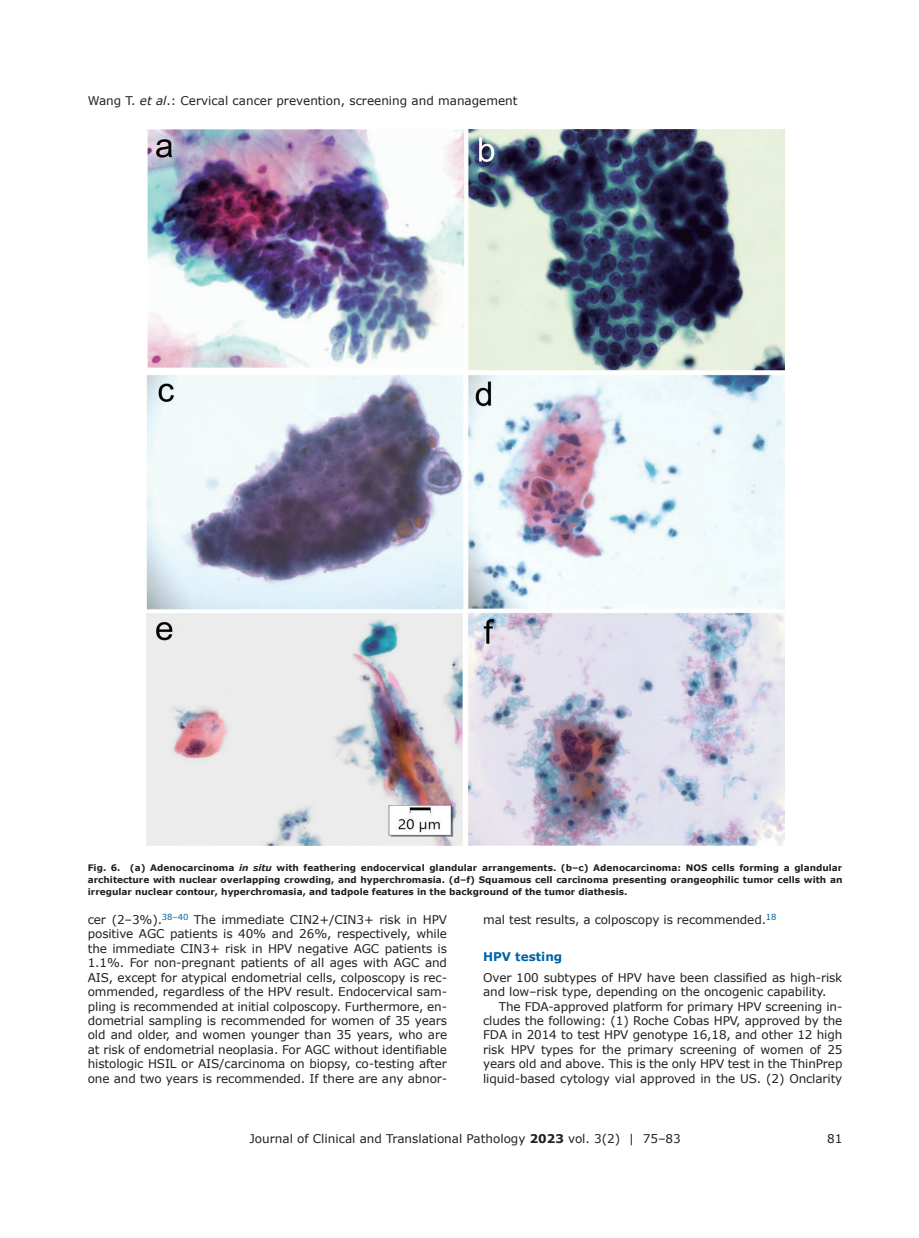
<style>
.page{position:relative;width:919px;height:1238px;background:#fff}
.page>*{position:absolute;margin:0;border:0;box-sizing:border-box;transform-origin:0 0}
.t1{font:12px/14.4px "Verdana";letter-spacing:-.01em;color:#231f20;text-align:justify}
.t2{font:700 12px "Verdana";color:#0065a4}
.t3{font:700 9px/12px "Verdana";color:#231f20;text-align:justify}
.s1{font-style:italic}
.s2{font-weight:700}
</style>
<div class="page">
<img style="left:146px;top:129px;width:638px;height:716px">
<p class="t1" style="left:88px;top:93px;width:431px">Wang T. <span class="s1">et al</span>.: Cervical cancer prevention, screening and management</p>
<p class="t3" style="left:88px;top:861px;width:756px">Fig. 6. (a) Adenocarcinoma <span class="s1">in situ</span> with feathering endocervical glandular arrangements. (b–c) Adenocarcinoma: NOS cells forming a glandular architecture with nuclear overlapping crowding, and hyperchromasia. (d–f) Squamous cell carcinoma presenting orangeophilic tumor cells with an irregular nuclear contour, hyperchromasia, and tadpole features in the background of the tumor diathesis.</p>
<p class="t1" style="left:88px;top:911px;width:361px">cer (2–3%).<sup>38–40</sup> The immediate CIN2+/CIN3+ risk in HPV positive AGC patients is 40% and 26%, respectively, while the immediate CIN3+ risk in HPV negative AGC patients is 1.1%. For non-pregnant patients of all ages with AGC and AIS, except for atypical endometrial cells, colposcopy is rec&shy;ommended, regardless of the HPV result. Endocervical sam&shy;pling is recommended at initial colposcopy. Furthermore, en&shy;dometrial sampling is recommended for women of 35 years old and older, and women younger than 35 years, who are at risk of endometrial neoplasia. For AGC without identifiable histologic HSIL or AIS/carcinoma on biopsy, co-testing after one and two years is recommended. If there are any abnor-</p>
<p class="t1" style="left:483px;top:911px;width:295px">mal test results, a colposcopy is recommended.<sup>18</sup></p>
<p class="t2" style="left:483px;top:948px;width:81px">HPV testing</p>
<p class="t1" style="left:483px;top:969px;width:361px">Over 100 subtypes of HPV have been classified as high-risk and low–risk type, depending on the oncogenic capability.</p>
<p class="t1" style="left:483px;top:998px;width:361px;text-indent:16px">The FDA-approved platform for primary HPV screening in&shy;cludes the following: (1) Roche Cobas HPV, approved by the FDA in 2014 to test HPV genotype 16,18, and other 12 high risk HPV types for the primary screening of women of 25 years old and above. This is the only HPV test in the ThinPrep liquid-based cytology vial approved in the US. (2) Onclarity</p>
<p class="t1" style="left:249px;top:1131px;width:433px">Journal of Clinical and Translational Pathology <span class="s2">2023</span> vol. 3(2) | 75–83</p>
<p class="t1" style="left:827px;top:1131px;width:17px">81</p>
</div>
